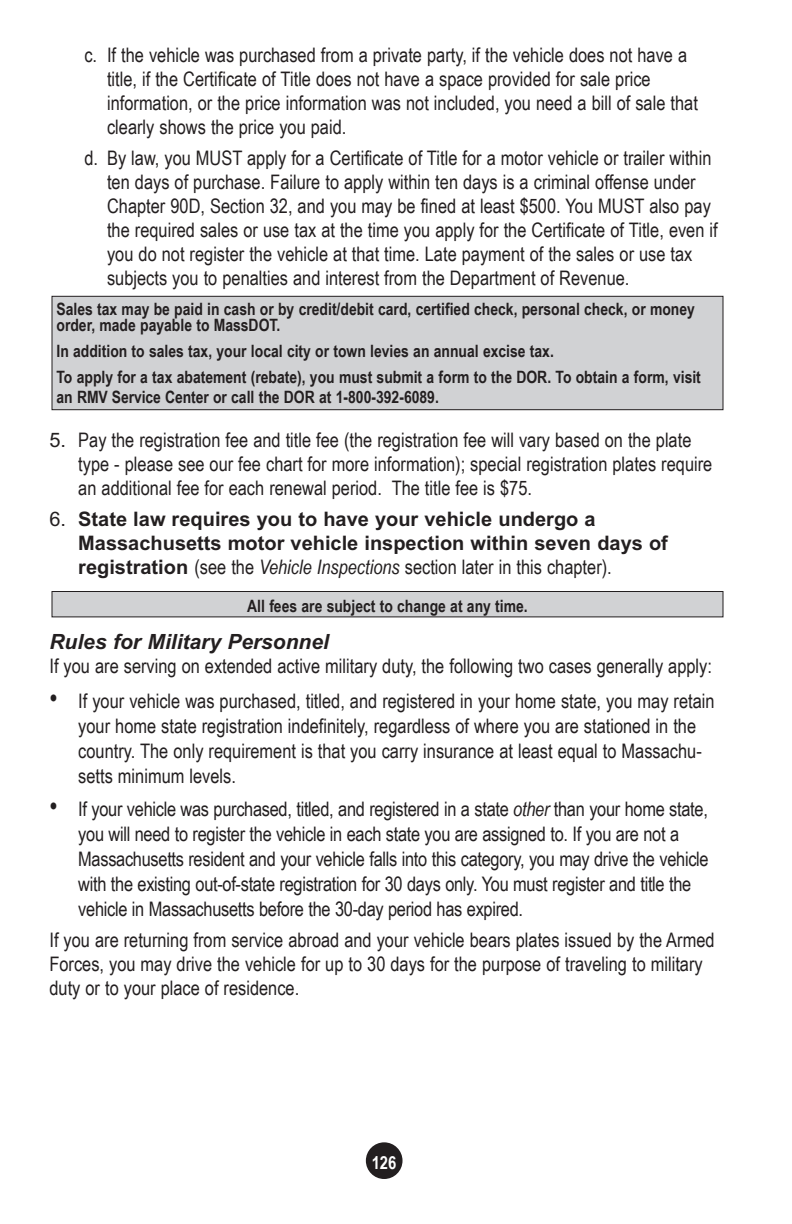
<style>
.page{position:relative;width:792px;height:1224px;background:#fff}
.page>*{position:absolute;margin:0;border:0;box-sizing:border-box;transform-origin:0 0}
.head_3_-_H4{font:italic 700 21px "Arial";color:#231f20}
.num_list_-_P{font:20px/24px "Arial Narrow";color:#231f20}
.bullet_list_-_P{font:20px/25px "Arial Narrow";letter-spacing:-.015em;color:#231f20}
.body_text_-_P{font:20px/24px "Arial Narrow";color:#231f20}
.num_list_-_P-2{font:700 20px/24px "Arial";color:#231f20}
.t1{font:700 18px "Arial Narrow";color:#fff}
.sidebar_-_P{font:700 17px/16px "Arial Narrow";color:#231f20}
.Normal_-_H4{font:700 17px/20.4px "Arial Narrow";color:#231f20}
.s1{font-family:"Arial"}
.s2{font-weight:400}
.s3{font-family:"Arial Narrow";font-weight:400}
.s4{font-family:"Arial Narrow";font-weight:400;font-style:italic}
.s5{font-size:28px}
.s6{font-style:italic}
</style>
<div class="page">
<div style="left:367px;top:1143px;width:35px;height:35px;background:#231f20;border-radius:50%"></div>
<div style="left:366px;top:1142px;width:37px;height:37px;border:2px solid #231f20;border-radius:50%"></div>
<div style="left:52px;top:296px;width:671px;height:114px;background:#d1d2d4"></div>
<div style="left:52px;top:296px;width:672px;height:114px;border:1px solid #231f20"></div>
<div style="left:52px;top:592px;width:671px;height:25px;background:#d1d2d4"></div>
<div style="left:52px;top:591px;width:672px;height:26px;border:1px solid #231f20"></div>
<p class="num_list_-_P" style="left:107px;top:42px;width:592px;text-indent:-23px">c. If the vehicle was purchased from a private party, if the vehicle does not have a title, if the Certificate of Title does not have a space provided for sale price information, or the price information was not included, you need a bill of sale that clearly shows the price you paid.</p>
<p class="num_list_-_P" style="left:107px;top:145px;width:612px;text-indent:-23px">d. By law, you MUST apply for a Certificate of Title for a motor vehicle or trailer within ten days of purchase. Failure to apply within ten days is a criminal offense under Chapter 90D, Section 32, and you may be fined at least $500. You MUST also pay the required sales or use tax at the time you apply for the Certificate of Title, even if you do not register the vehicle at that time. Late payment of the sales or use tax subjects you to penalties and interest from the Department of Revenue.</p>
<p class="sidebar_-_P" style="left:56px;top:300px;width:640px">Sales tax may be paid in cash or by credit/debit card, certified check, person al check, or mon ey order, made payable to MassDOT.</p>
<p class="sidebar_-_P" style="left:56px;top:342px;width:499px">In addition to sales tax, your lo cal city or town levies an an nu al excise tax.</p>
<h4 class="Normal_-_H4" style="left:56px;top:366px;width:646px">To apply for a tax abate ment (rebate), you must submit a form to the DOR. To obtain a form, visit an RMV Service Center or call the DOR at 1-800-392-6089.</h4>
<p class="num_list_-_P" style="left:78px;top:427px;width:636px;text-indent:-29px"><span class="s1">5.</span> Pay the registration fee and title fee (the registration fee will vary based on the plate type - please see our fee chart for more information); special registration plates require an additional fee for each renewal period. The title fee is $75.</p>
<p class="num_list_-_P-2" style="left:78px;top:508px;width:591px;text-indent:-29px"><span class="s2">6.</span> State law requires you to have your vehicle undergo a<br>Massachusetts motor vehicle inspection within seven days of registration <span class="s3">(see the</span> <span class="s4">Vehicle Inspections</span> <span class="s3">section later in this chapter).</span></p>
<p class="sidebar_-_P" style="left:247px;top:597px;width:282px">All fees are subject to change at any time.</p>
<h4 class="head_3_-_H4" style="left:50px;top:628px;width:281px">Rules for Military Personnel</h4>
<p class="body_text_-_P" style="left:50px;top:653px;width:664px">If you are serving on extended active military duty, the following two cases generally apply:</p>
<p class="bullet_list_-_P" style="left:78px;top:688px;width:638px;text-indent:-29px"><span class="s5">•</span> If your vehicle was purchased, titled, and reg is tered in your home state, you may retain your home state registration indefinitely, regardless of where you are stationed in the country. The only requirement is that you carry insurance at least equal to Mas sa chu&shy;setts minimum levels.</p>
<p class="bullet_list_-_P" style="left:78px;top:795px;width:632px;text-indent:-29px"><span class="s5">•</span> If your vehicle was purchased, titled, and reg is tered in a state <span class="s6">other</span> than your home state, you will need to register the vehicle in each state you are as signed to. If you are not a Massachusetts resident and your vehicle falls into this category, you may drive the vehicle with the existing out-of-state reg is tra tion for 30 days only. You must register and title the vehicle in Massachusetts before the 30-day period has expired.</p>
<p class="body_text_-_P" style="left:49px;top:927px;width:667px">If you are returning from service abroad and your ve hi cle bears plates issued by the Armed<br>Forces, you may drive the vehicle for up to 30 days for the purpose of traveling to military duty or to your place of residence.</p>
<p class="t1" style="left:372px;top:1149px;width:26px">126</p>
</div>
